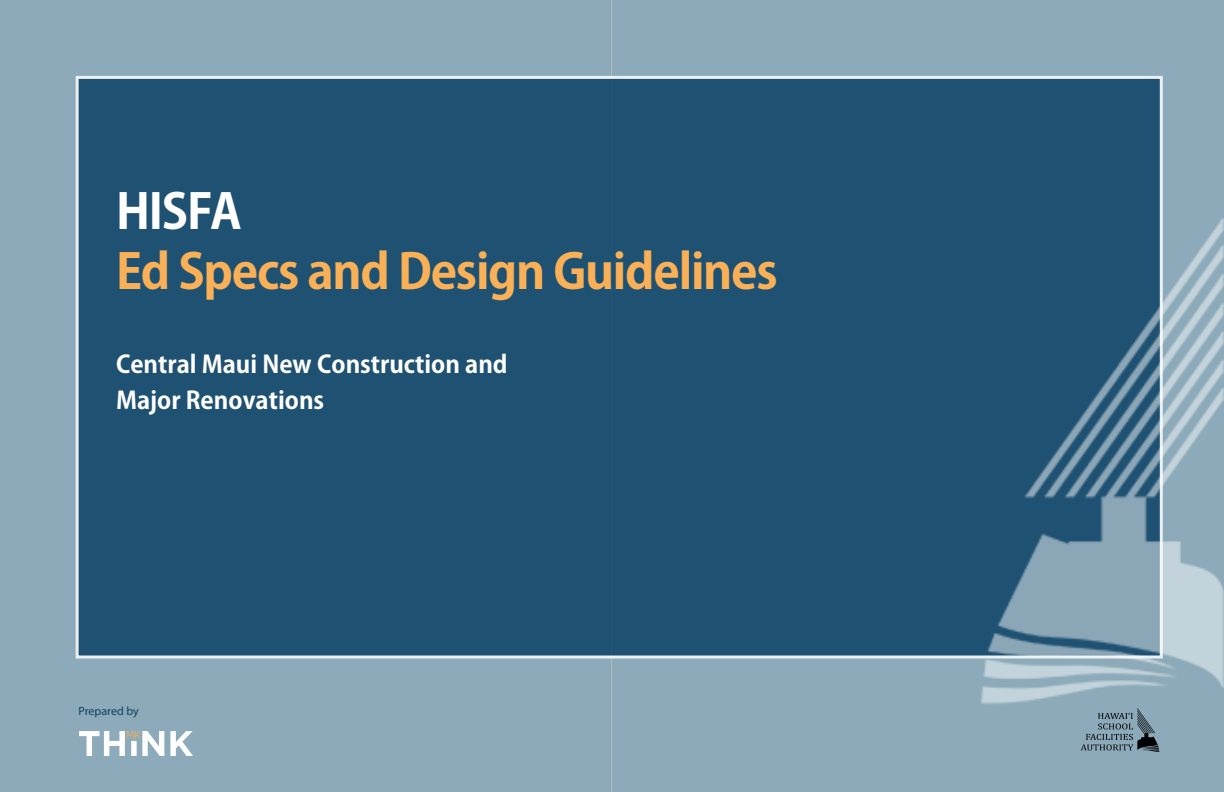
<style>
.page{position:relative;width:1224px;height:792px;background:#8caab9}
.page>*{position:absolute;margin:0;border:0;box-sizing:border-box;transform-origin:0 0}
.t1{font:700 48px/60px "Koz Go Pr 6 N";letter-spacing:-.025em;color:#fab056}
.t2{font:700 24px "Koz Go Pr 6 N";color:#fff}
.t3{font:12px "Myriad Pro";letter-spacing:-.005em;color:#10455c}
.s1{color:#fff}
</style>
<div class="page">
<hr style="left:611px;top:0;width:1px;height:792px;background:#b2b8c0">
<div style="left:76px;top:76px;width:1087px;height:582px;background:#1f5272;border:3px solid #fff"></div>
<img style="left:1080px;top:739px;width:80px;height:13px">
<img style="left:79px;top:731px;width:113px;height:25px">
<img style="left:955px;top:202px;width:269px;height:537px">
<p class="t1" style="left:116px;top:183px;width:663px"><span class="s1">HISFA<br></span>Ed Specs and Design Guidelines</p>
<p class="t2" style="left:116px;top:351px;width:393px">Central Maui New Construction and</p>
<p class="t2" style="left:116px;top:387px;width:210px">Major Renovations</p>
<p class="t3" style="left:79px;top:704px;width:62px">Prepared by</p>
</div>
